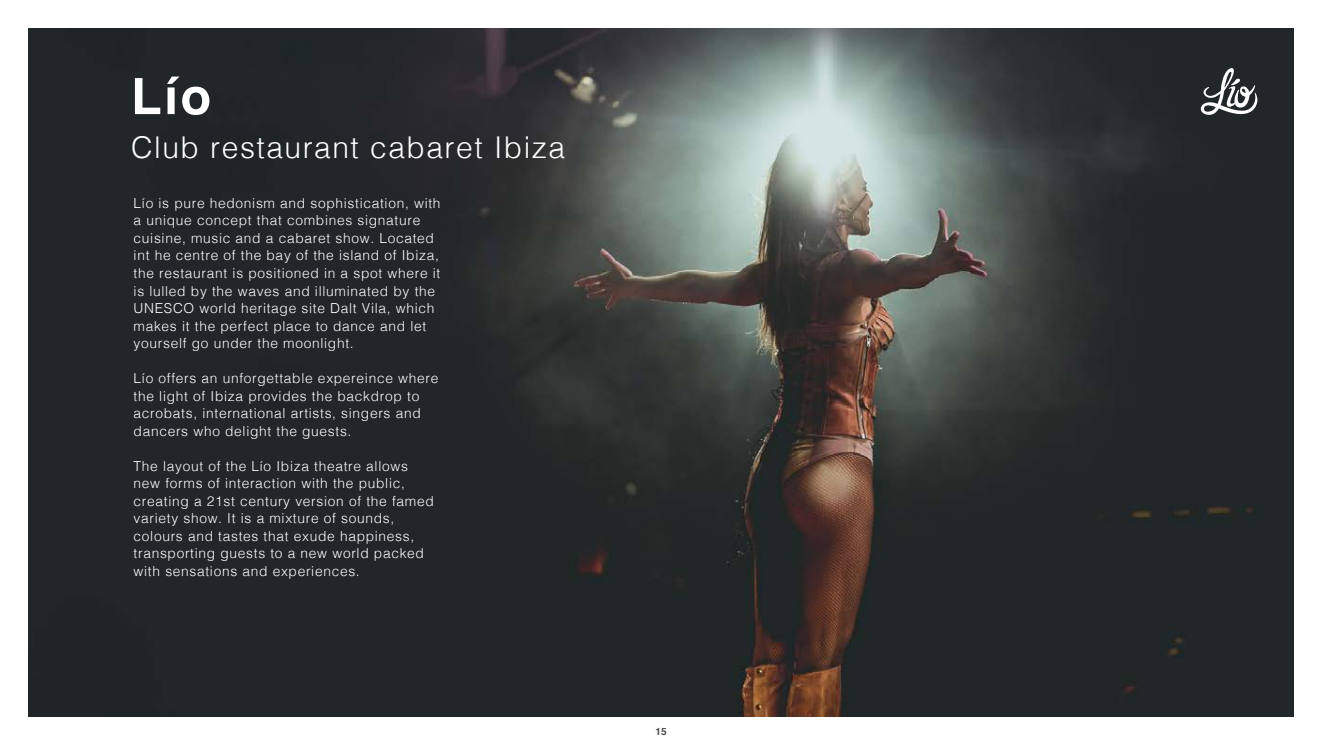
<style>
.page{position:relative;width:1322px;height:745px;background:#fff}
.page>*{position:absolute;margin:0;border:0;box-sizing:border-box;transform-origin:0 0}
.t1{font:700 50px "Helvetica";color:#fff}
.t2{font:300 30px "Helvetica";letter-spacing:.05em;color:#fff}
.t3{font:300 13.75px/17.5px "Helvetica";letter-spacing:.05em;color:#fff}
.t4{font:700 10px "Helvetica";color:#4a4a49}
</style>
<div class="page">
<img style="left:28px;top:28px;width:1265px;height:688px">
<div style="left:153px;top:280px;width:258px;height:20px;background:#212629"></div>
<svg style="left:1195px;top:68px;width:62px;height:55px"></svg>
<h1 class="t1" style="left:131px;top:56px;width:81px">Lío</h1>
<h2 class="t2" style="left:131px;top:122px;width:435px">Club restaurant cabaret Ibiza</h2>
<p class="t3" style="left:134px;top:193px;width:308px">Lío is pure hedonism and sophistication, with a unique concept that combines signature cuisine, music and a cabaret show. Located int he centre of the bay of the island of Ibiza, the restaurant is positioned in a spot where it is lulled by the waves and illuminated by the UNESCO world heritage site Dalt Vila, which makes it the perfect place to dance and let yourself go under the moonlight.</p>
<p class="t3" style="left:134px;top:368px;width:306px">Lío offers an unforgettable expereince where the light of Ibiza provides the backdrop to acrobats, international artists, singers and dancers who delight the guests.</p>
<p class="t3" style="left:134px;top:456px;width:302px">The layout of the Lío Ibiza theatre allows new forms of interaction with the public, creating a 21st century version of the famed variety show. It is a mixture of sounds, colours and tastes that exude happiness, transporting guests to a new world packed with sensations and experiences.</p>
<p class="t4" style="left:655px;top:722px;width:13px">15</p>
</div>
